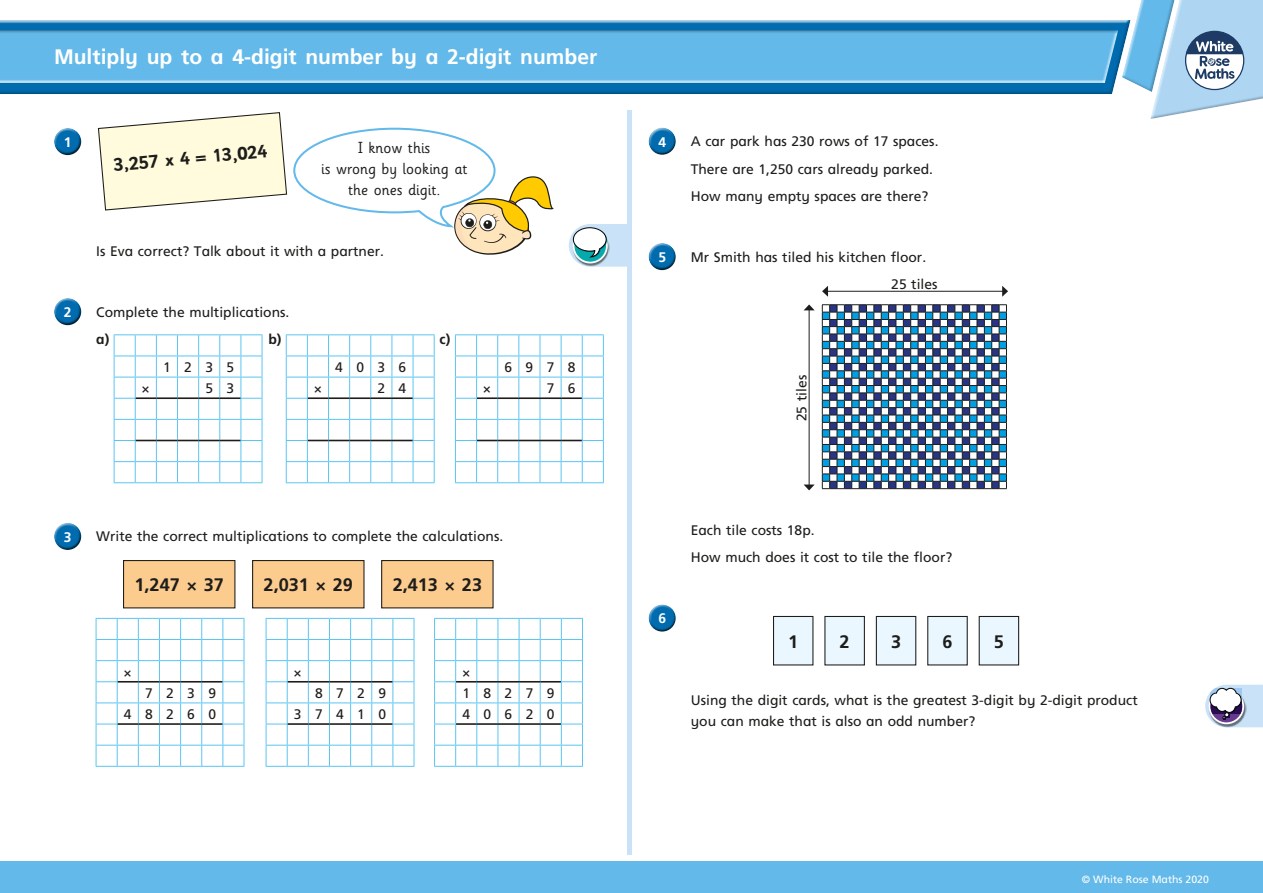
<style>
.page{position:relative;width:1263px;height:893px;background:#fff}
.page>*{position:absolute;margin:0;border:0;box-sizing:border-box;transform-origin:0 0}
.t1{font:700 21px "Frutiger Inf";color:#fff}
.t2{font:700 18.15px "Frutiger Inf";color:#1d1d1b}
.t3{font:700 18.15px "Sassoon Infant Std";color:#1d1d1b}
.t4{font:15.9px/21.3px "Sassoon Infant Std";color:#1d1d1b;text-align:center}
.t5{font:13.8px/27.3px "Frutiger Inf";color:#1d1d1b}
.t6{font:13.8px/21.1px "Frutiger Inf";letter-spacing:.97em;color:#1d1d1b;text-align:right}
.t7{font:700 13.8px "Frutiger Inf";color:#fff}
.t8{font:700 13.8px "Frutiger Inf";color:#1d1d1b}
.t9{font:10.5px "Frutiger Inf";color:#fff}
</style>
<div class="page">
<div style="left:0;top:20px;width:1131px;height:76px;background:#1d1d1b;opacity:.27"></div>
<div style="left:0;top:29px;width:1119px;height:55px;background:#1d1d1b;opacity:.27"></div>
<svg style="left:1122px;top:0;width:141px;height:119px"></svg>
<div style="left:0;top:862px;width:1263px;height:31px;background:#63b9e9"></div>
<hr style="left:627px;top:111px;width:4px;height:744px;background:#c9e2f7">
<svg style="left:1205px;top:685px;width:58px;height:42px"></svg>
<svg style="left:569px;top:224px;width:58px;height:43px"></svg>
<div style="left:53px;top:127px;width:30px;height:22px;background:#fff;opacity:.75"></div>
<div style="left:53px;top:132px;width:30px;height:26px;background:#1d1d1b;opacity:.75"></div>
<div style="left:53px;top:297px;width:30px;height:22px;background:#fff;opacity:.75"></div>
<div style="left:53px;top:302px;width:30px;height:26px;background:#1d1d1b;opacity:.75"></div>
<div style="left:53px;top:521px;width:30px;height:23px;background:#fff;opacity:.75"></div>
<div style="left:53px;top:527px;width:30px;height:26px;background:#1d1d1b;opacity:.75"></div>
<svg style="left:114px;top:334px;width:149px;height:149px"></svg>
<svg style="left:96px;top:618px;width:149px;height:149px"></svg>
<hr style="left:118px;top:681px;width:20px;height:2px;background:#1d1d1b">
<hr style="left:138px;top:681px;width:21px;height:2px;background:#1d1d1b">
<hr style="left:159px;top:681px;width:22px;height:2px;background:#1d1d1b">
<hr style="left:181px;top:681px;width:21px;height:2px;background:#1d1d1b">
<hr style="left:202px;top:681px;width:20px;height:2px;background:#1d1d1b">
<hr style="left:118px;top:723px;width:20px;height:2px;background:#1d1d1b">
<hr style="left:138px;top:723px;width:21px;height:2px;background:#1d1d1b">
<hr style="left:159px;top:723px;width:22px;height:2px;background:#1d1d1b">
<hr style="left:181px;top:723px;width:21px;height:2px;background:#1d1d1b">
<hr style="left:202px;top:723px;width:20px;height:2px;background:#1d1d1b">
<svg style="left:286px;top:334px;width:149px;height:149px"></svg>
<svg style="left:266px;top:618px;width:149px;height:149px"></svg>
<hr style="left:288px;top:681px;width:20px;height:2px;background:#1d1d1b">
<hr style="left:308px;top:681px;width:21px;height:2px;background:#1d1d1b">
<hr style="left:329px;top:681px;width:22px;height:2px;background:#1d1d1b">
<hr style="left:351px;top:681px;width:21px;height:2px;background:#1d1d1b">
<hr style="left:372px;top:681px;width:20px;height:2px;background:#1d1d1b">
<hr style="left:288px;top:723px;width:20px;height:2px;background:#1d1d1b">
<hr style="left:308px;top:723px;width:21px;height:2px;background:#1d1d1b">
<hr style="left:329px;top:723px;width:22px;height:2px;background:#1d1d1b">
<hr style="left:351px;top:723px;width:21px;height:2px;background:#1d1d1b">
<hr style="left:372px;top:723px;width:20px;height:2px;background:#1d1d1b">
<svg style="left:455px;top:334px;width:149px;height:149px"></svg>
<svg style="left:434px;top:618px;width:149px;height:149px"></svg>
<hr style="left:456px;top:681px;width:21px;height:2px;background:#1d1d1b">
<hr style="left:477px;top:681px;width:21px;height:2px;background:#1d1d1b">
<hr style="left:498px;top:681px;width:21px;height:2px;background:#1d1d1b">
<hr style="left:519px;top:681px;width:21px;height:2px;background:#1d1d1b">
<hr style="left:540px;top:681px;width:21px;height:2px;background:#1d1d1b">
<hr style="left:456px;top:723px;width:21px;height:2px;background:#1d1d1b">
<hr style="left:477px;top:723px;width:21px;height:2px;background:#1d1d1b">
<hr style="left:498px;top:723px;width:21px;height:2px;background:#1d1d1b">
<hr style="left:519px;top:723px;width:21px;height:2px;background:#1d1d1b">
<hr style="left:540px;top:723px;width:21px;height:2px;background:#1d1d1b">
<svg style="left:97px;top:112px;width:457px;height:143px"></svg>
<div style="left:124px;top:561px;width:111px;height:47px;background:#fccb8e"></div>
<div style="left:123px;top:560px;width:112px;height:48px;border:1px solid #1d1d1b"></div>
<div style="left:253px;top:561px;width:111px;height:47px;background:#fccb8e"></div>
<div style="left:252px;top:560px;width:112px;height:48px;border:1px solid #1d1d1b"></div>
<div style="left:382px;top:561px;width:111px;height:47px;background:#fccb8e"></div>
<div style="left:381px;top:560px;width:113px;height:48px;border:1px solid #1d1d1b"></div>
<div style="left:647px;top:126px;width:30px;height:23px;background:#fff;opacity:.75"></div>
<div style="left:647px;top:132px;width:30px;height:25px;background:#1d1d1b;opacity:.75"></div>
<div style="left:647px;top:242px;width:30px;height:22px;background:#fff;opacity:.75"></div>
<div style="left:647px;top:247px;width:30px;height:26px;background:#1d1d1b;opacity:.75"></div>
<div style="left:647px;top:603px;width:30px;height:23px;background:#fff;opacity:.75"></div>
<div style="left:647px;top:608px;width:30px;height:26px;background:#1d1d1b;opacity:.75"></div>
<svg style="left:822px;top:304px;width:185px;height:185px"></svg>
<hr style="left:827px;top:291px;width:176px;height:1px;background:#1d1d1b">
<svg style="left:822px;top:286px;width:6px;height:11px"></svg>
<svg style="left:1002px;top:286px;width:6px;height:11px"></svg>
<hr style="left:809px;top:310px;width:1px;height:175px;background:#1d1d1b">
<svg style="left:804px;top:484px;width:11px;height:6px"></svg>
<svg style="left:804px;top:304px;width:10px;height:6px"></svg>
<div style="left:773px;top:616px;width:40px;height:49px;background:#ebf7fe"></div>
<div style="left:773px;top:616px;width:40px;height:49px;border:1px solid #1d1d1b"></div>
<div style="left:825px;top:616px;width:39px;height:49px;background:#ebf7fe"></div>
<div style="left:824px;top:616px;width:41px;height:49px;border:1px solid #1d1d1b"></div>
<div style="left:876px;top:616px;width:40px;height:49px;background:#ebf7fe"></div>
<div style="left:876px;top:616px;width:40px;height:49px;border:1px solid #1d1d1b"></div>
<div style="left:928px;top:616px;width:39px;height:49px;background:#ebf7fe"></div>
<div style="left:927px;top:616px;width:41px;height:49px;border:1px solid #1d1d1b"></div>
<div style="left:979px;top:616px;width:40px;height:49px;background:#ebf7fe"></div>
<div style="left:979px;top:616px;width:40px;height:49px;border:1px solid #1d1d1b"></div>
<h1 class="t1" style="left:54px;top:44px;width:545px">Multiply up to a 4-digit number by a 2-digit number</h1>
<p class="t7" style="left:64px;top:134px;width:9px">1</p>
<h2 class="t3" style="left:113px;top:154px;width:156px;rotate:-5deg">3,257 x 4 = 13,024</h2>
<p class="t4" style="left:321px;top:137px;width:148px">I know this<br>is wrong by looking at the ones digit.</p>
<p class="t5" style="left:96px;top:237px;width:289px">Is Eva correct? Talk about it with a partner.</p>
<p class="t7" style="left:64px;top:304px;width:9px">2</p>
<p class="t5" style="left:96px;top:298px;width:195px">Complete the multiplications.</p>
<p class="t8" style="left:96px;top:331px;width:15px">a)</p>
<p class="t8" style="left:268px;top:331px;width:15px">b)</p>
<p class="t8" style="left:439px;top:331px;width:12px">c)</p>
<p class="t5" style="left:163px;top:353px;width:73px">1235</p>
<p class="t5" style="left:335px;top:353px;width:73px">4036</p>
<p class="t5" style="left:504px;top:353px;width:73px">6978</p>
<p class="t5" style="left:142px;top:374px;width:10px">×</p>
<p class="t5" style="left:205px;top:374px;width:30px">5 3</p>
<p class="t5" style="left:314px;top:374px;width:10px">×</p>
<p class="t5" style="left:377px;top:374px;width:30px">2 4</p>
<p class="t5" style="left:483px;top:374px;width:10px">×</p>
<p class="t5" style="left:547px;top:374px;width:30px">7 6</p>
<p class="t7" style="left:64px;top:529px;width:9px">3</p>
<p class="t5" style="left:96px;top:523px;width:408px">Write the correct multiplications to complete the calculations.</p>
<h2 class="t2" style="left:135px;top:574px;width:91px">1,247 × 37</h2>
<h2 class="t2" style="left:264px;top:574px;width:91px">2,031 × 29</h2>
<h2 class="t2" style="left:393px;top:574px;width:91px">2,413 × 23</h2>
<p class="t5" style="left:124px;top:658px;width:10px">×</p>
<p class="t6" style="left:124px;top:682px;width:94px">7239<br>48260</p>
<p class="t5" style="left:294px;top:658px;width:10px">×</p>
<p class="t6" style="left:294px;top:682px;width:94px">8729<br>37410</p>
<p class="t6" style="left:462px;top:661px;width:94px;text-align:left">×<br>18279<br>40620</p>
<p class="t7" style="left:658px;top:134px;width:9px">4</p>
<p class="t5" style="left:691px;top:128px;width:249px">A car park has 230 rows of 17 spaces.<br>There are 1,250 cars already parked.<br>How many empty spaces are there?</p>
<p class="t7" style="left:658px;top:249px;width:9px">5</p>
<p class="t5" style="left:691px;top:243px;width:237px">Mr Smith has tiled his kitchen floor.</p>
<p class="t5" style="left:788px;top:421px;width:48px;rotate:-90deg">25 tiles</p>
<p class="t5" style="left:891px;top:270px;width:48px">25 tiles</p>
<p class="t7" style="left:658px;top:610px;width:9px">6</p>
<p class="t5" style="left:691px;top:516px;width:263px">Each tile costs 18p.<br>How much does it cost to tile the floor?</p>
<h2 class="t2" style="left:788px;top:631px;width:12px">1</h2>
<h2 class="t2" style="left:840px;top:631px;width:12px">2</h2>
<h2 class="t2" style="left:891px;top:631px;width:12px">3</h2>
<h2 class="t2" style="left:942px;top:631px;width:12px">6</h2>
<h2 class="t2" style="left:994px;top:631px;width:12px">5</h2>
<p class="t5" style="left:691px;top:689px;width:448px;line-height:21.3px">Using the digit cards, what is the greatest 3-digit by 2-digit product you can make that is also an odd number?</p>
<p class="t9" style="left:1082px;top:873px;width:128px">© White Rose Maths 2020</p>
</div>
